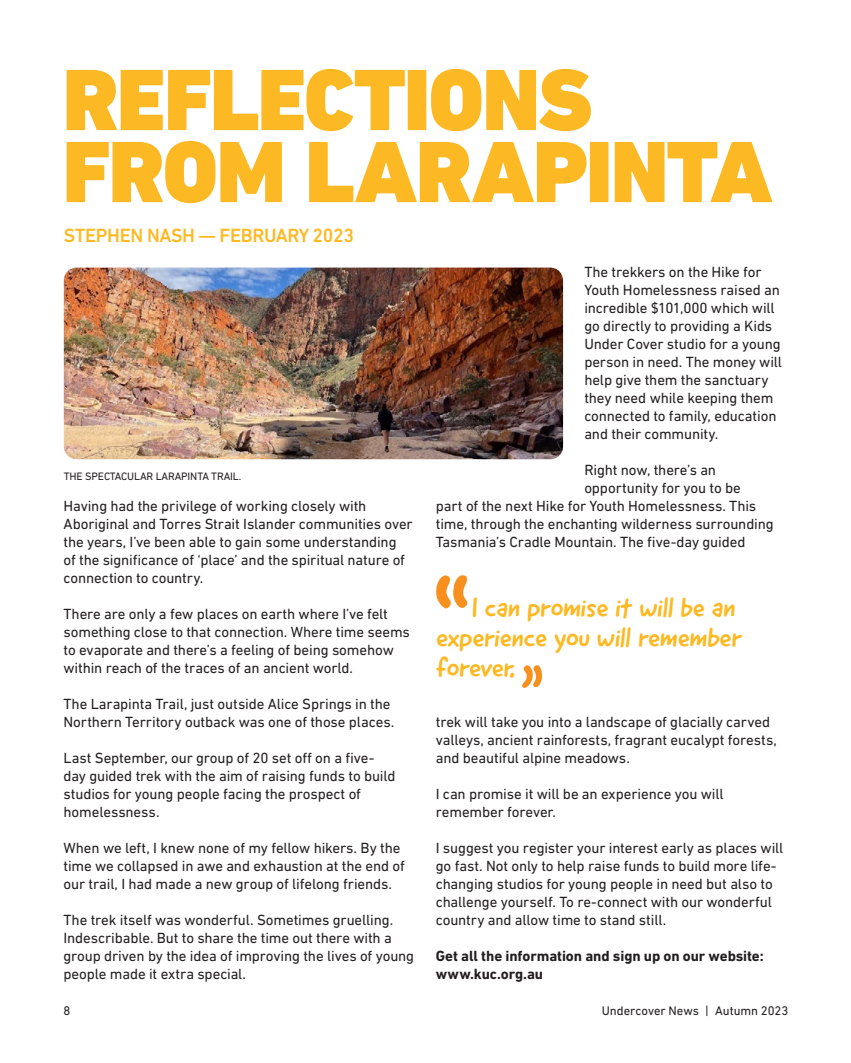
<style>
.page{position:relative;width:851px;height:1063px;background:#fff}
.page>*{position:absolute;margin:0;border:0;box-sizing:border-box;transform-origin:0 0}
.t1{font:900 88.5px/72px "DIN Next LT Pro";letter-spacing:-.02em;color:#fdb924}
.t2{font:27px/30px "Good Dog New";letter-spacing:-.01em;color:#fdb924}
.t3{font:500 19.5px "DIN Next LT Pro";letter-spacing:-.02em;color:#fdb924}
.t4{font:15px/18px "DIN Next LT Pro";letter-spacing:-.01em;color:#231f20}
.t5{font:700 15px/18px "DIN Next LT Pro";letter-spacing:-.005em;color:#231f20}
.t6{font:12.75px "DIN Next LT Pro";letter-spacing:-.005em;color:#231f20}
.t7{font:10.95px "DIN Next LT Pro";letter-spacing:-.01em;color:#231f20}
</style>
<div class="page">
<img style="left:64px;top:268px;width:499px;height:191px">
<svg style="left:436px;top:575px;width:32px;height:34px"></svg>
<svg style="left:522px;top:665px;width:20px;height:23px"></svg>
<h1 class="t1" style="left:63px;top:64px;width:711px">REFLECTIONS<br>FROM LARAPINTA</h1>
<h3 class="t3" style="left:64px;top:224px;width:292px">STEPHEN NASH — FEBRUARY 2023</h3>
<p class="t7" style="left:64px;top:470px;width:179px">THE SPECTACULAR LARAPINTA TRAIL.</p>
<p class="t4" style="left:63px;top:496px;width:350px">Having had the privilege of working closely with Aboriginal and Torres Strait Islander communities over the years, I’ve been able to gain some understanding of the significance of ‘place’ and the spiritual nature of connection to country.</p>
<p class="t4" style="left:63px;top:604px;width:348px">There are only a few places on earth where I’ve felt something close to that connection. Where time seems to evaporate and there’s a feeling of being somehow within reach of the traces of an ancient world.</p>
<p class="t4" style="left:63px;top:694px;width:332px">The Larapinta Trail, just outside Alice Springs in the<br>Northern Territory outback was one of those places.</p>
<p class="t4" style="left:63px;top:748px;width:333px">Last September, our group of 20 set off on a five&shy;day guided trek with the aim of raising funds to build studios for young people facing the prospect of homelessness.</p>
<p class="t4" style="left:63px;top:838px;width:343px">When we left, I knew none of my fellow hikers. By the time we collapsed in awe and exhaustion at the end of our trail, I had made a new group of lifelong friends.</p>
<p class="t4" style="left:63px;top:910px;width:352px">The trek itself was wonderful. Sometimes gruelling.<br>Indescribable. But to share the time out there with a group driven by the idea of improving the lives of young people made it extra special.</p>
<p class="t4" style="left:584px;top:262px;width:199px">The trekkers on the Hike for<br>Youth Homelessness raised an incredible $101,000 which will go directly to providing a Kids<br>Under Cover studio for a young person in need. The money will help give them the sanctuary they need while keeping them connected to family, education and their community.</p>
<p class="t4" style="left:584px;top:460px;width:133px">Right now, there’s an</p>
<p class="t4" style="left:584px;top:478px;width:158px">opportunity for you to be</p>
<p class="t4" style="left:436px;top:496px;width:322px">part of the next Hike for Youth Homelessness. This</p>
<p class="t4" style="left:436px;top:514px;width:339px">time, through the enchanting wilderness surrounding</p>
<p class="t4" style="left:436px;top:532px;width:311px">Tasmania’s Cradle Mountain. The five-day guided</p>
<h2 class="t2" style="left:436px;top:593px;width:308px;text-indent:36px">I can promise it will be an experience you will remember forever.</h2>
<p class="t4" style="left:436px;top:712px;width:342px">trek will take you into a landscape of glacially carved valleys, ancient rainforests, fragrant eucalypt forests, and beautiful alpine meadows.</p>
<p class="t4" style="left:436px;top:784px;width:289px">I can promise it will be an experience you will remember forever.</p>
<p class="t4" style="left:436px;top:838px;width:349px">I suggest you register your interest early as places will go fast. Not only to help raise funds to build more life&shy;changing studios for young people in need but also to challenge yourself. To re-connect with our wonderful country and allow time to stand still.</p>
<p class="t5" style="left:436px;top:946px;width:329px">Get all the information and sign up on our website: www.kuc.org.au</p>
<p class="t6" style="left:63px;top:1003px;width:8px">8</p>
<p class="t6" style="left:601px;top:1003px;width:188px">Undercover News | Autumn 2023</p>
</div>
